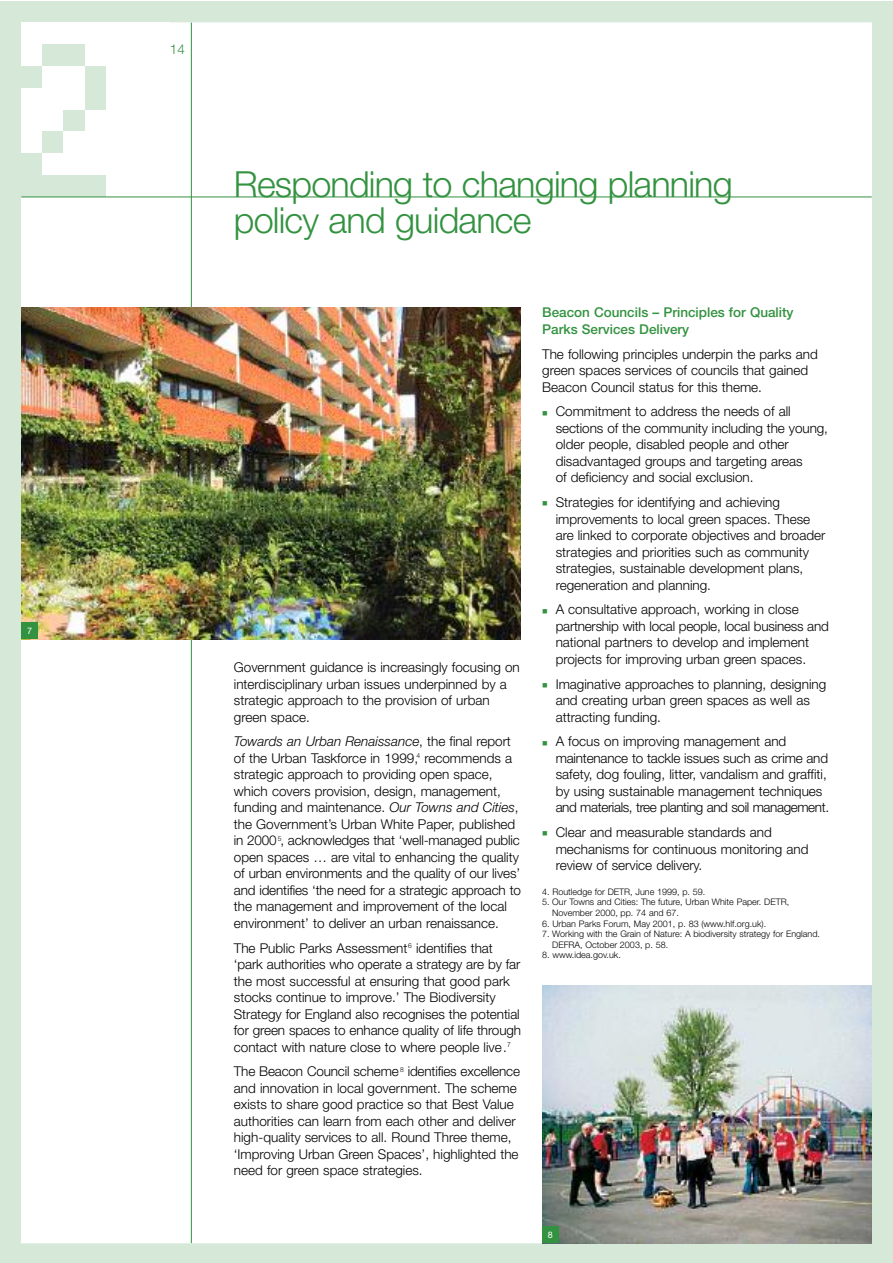
<style>
.page{position:relative;width:893px;height:1263px;background:#fff}
.page>*{position:absolute;margin:0;border:0;box-sizing:border-box;transform-origin:0 0}
.t1{font:300 36px/36px "Helvetica Neue";letter-spacing:-.02em;color:#32923f}
.t2{font:300 13.5px/16.5px "Helvetica Neue";color:#000}
.t3{font:500 13.5px/16.5px "Helvetica Neue";color:#32923f}
.t4{font:300 13.5px "Helvetica Neue";color:#32923f}
.t5{font:300 9px/10.5px "Helvetica Neue";color:#000}
.t6{font:9px "Helvetica Neue";color:#fff}
.s1{font-style:italic}
.s2{color:#32923f}
</style>
<div class="page">
<div style="left:0;top:1px;width:892px;height:1262px;background:#d6e9d9"></div>
<div style="left:22px;top:23px;width:849px;height:1220px;background:#fff"></div>
<div style="left:21px;top:23px;width:22px;height:21px;background:#fff"></div>
<div style="left:21px;top:44px;width:22px;height:22px;background:#fff"></div>
<div style="left:43px;top:44px;width:21px;height:22px;background:#d6e9d9"></div>
<div style="left:64px;top:44px;width:21px;height:22px;background:#d6e9d9"></div>
<div style="left:21px;top:66px;width:22px;height:22px;background:#d6e9d9"></div>
<div style="left:21px;top:88px;width:22px;height:22px;background:#fff"></div>
<div style="left:21px;top:110px;width:22px;height:22px;background:#fff"></div>
<div style="left:64px;top:110px;width:21px;height:22px;background:#d6e9d9"></div>
<div style="left:85px;top:66px;width:21px;height:22px;background:#d6e9d9"></div>
<div style="left:85px;top:88px;width:21px;height:22px;background:#d6e9d9"></div>
<div style="left:21px;top:132px;width:22px;height:21px;background:#fff"></div>
<div style="left:43px;top:132px;width:21px;height:21px;background:#d6e9d9"></div>
<div style="left:21px;top:153px;width:22px;height:22px;background:#d6e9d9"></div>
<div style="left:21px;top:175px;width:22px;height:22px;background:#d6e9d9"></div>
<div style="left:43px;top:175px;width:21px;height:22px;background:#d6e9d9"></div>
<div style="left:64px;top:175px;width:21px;height:22px;background:#d6e9d9"></div>
<div style="left:85px;top:175px;width:21px;height:22px;background:#d6e9d9"></div>
<hr style="left:21px;top:197px;width:851px;height:1px;background:#32923f">
<hr style="left:191px;top:23px;width:1px;height:1220px;background:#32923f">
<img style="left:542px;top:986px;width:330px;height:257px">
<img style="left:21px;top:307px;width:500px;height:332px">
<div style="left:21px;top:623px;width:17px;height:16px;background:#32923f"></div>
<div style="left:542px;top:1226px;width:17px;height:17px;background:#32923f"></div>
<p class="t6" style="left:27px;top:628px;width:7px">7</p>
<p class="t4" style="left:170px;top:44px;width:17px">14</p>
<h1 class="t1" style="left:234px;top:170px;width:500px">Responding to changing planning policy and guidance</h1>
<p class="t2" style="left:234px;top:660px;width:287px">Government guidance is increasingly focusing on interdisciplinary urban issues underpinned by a strategic approach to the provision of urban green space.</p>
<p class="t2" style="left:234px;top:734px;width:289px"><span class="s1">Towards an Urban Renaissance</span>, the final report of the Urban Taskforce in 1999,<sup>4</sup> recommends a strategic approach to providing open space, which covers provision, design, management, funding and maintenance. <span class="s1">Our Towns and Cities</span>, the Government’s Urban White Paper, published in 2000 <sup>5</sup>, acknowledges that ‘well-managed public open spaces … are vital to enhancing the quality of urban environments and the quality of our lives’ and identifies ‘the need for a strategic approach to the management and improvement of the local environment’ to deliver an urban renaissance.</p>
<p class="t2" style="left:234px;top:941px;width:289px">The Public Parks Assessment<sup>6</sup> identifies that ‘park authorities who operate a strategy are by far the most successful at ensuring that good park stocks continue to improve.’ The Biodiversity Strategy for England also recognises the potential for green spaces to enhance quality of life through contact with nature close to where people live.<sup>7</sup></p>
<p class="t2" style="left:234px;top:1064px;width:288px">The Beacon Council scheme <sup>8</sup> identifies excellence and innovation in local government. The scheme exists to share good practice so that Best Value authorities can learn from each other and deliver high-quality services to all. Round Three theme, ‘Improving Urban Green Spaces’, highlighted the need for green space strategies.</p>
<p class="t3" style="left:542px;top:305px;width:253px">Beacon Councils – Principles for Quality<br>Parks Services Delivery</p>
<p class="t2" style="left:542px;top:347px;width:277px">The following principles underpin the parks and green spaces services of councils that gained<br>Beacon Council status for this theme.</p>
<p class="t2" style="left:556px;top:404px;width:274px;text-indent:-14px"><span class="s2">■</span> Commitment to address the needs of all sections of the community including the young, older people, disabled people and other disadvantaged groups and targeting areas<br>of deficiency and social exclusion.</p>
<p class="t2" style="left:556px;top:495px;width:271px;text-indent:-14px"><span class="s2">■</span> Strategies for identifying and achieving improvements to local green spaces. These are linked to corporate objectives and broader strategies and priorities such as community strategies, sustainable development plans, regeneration and planning.</p>
<p class="t2" style="left:556px;top:602px;width:275px;text-indent:-14px"><span class="s2">■</span> A consultative approach, working in close partnership with local people, local business and national partners to develop and implement projects for improving urban green spaces.</p>
<p class="t2" style="left:556px;top:677px;width:272px;text-indent:-14px"><span class="s2">■</span> Imaginative approaches to planning, designing and creating urban green spaces as well as attracting funding.</p>
<p class="t2" style="left:556px;top:734px;width:275px;text-indent:-14px"><span class="s2">■</span> A focus on improving management and maintenance to tackle issues such as crime and safety, dog fouling, litter, vandalism and graffiti, by using sustainable management techniques and materials, tree planting and soil management.</p>
<p class="t2" style="left:556px;top:825px;width:254px;text-indent:-14px"><span class="s2">■</span> Clear and measurable standards and mechanisms for continuous monitoring and review of service delivery.</p>
<p class="t5" style="left:542px;top:887px;width:165px">4. Routledge for DETR, June 1999, p. 59.</p>
<p class="t5" style="left:552px;top:898px;width:238px;text-indent:-10px">5. Our Towns and Cities: The future, Urban White Paper. DETR,<br>November 2000, pp. 74 and 67.</p>
<p class="t5" style="left:542px;top:919px;width:226px">6. Urban Parks Forum, May 2001, p. 83 (www.hlf.org.uk).</p>
<p class="t5" style="left:552px;top:929px;width:269px;text-indent:-10px">7. Working with the Grain of Nature: A biodiversity strategy for England.<br>DEFRA, October 2003, p. 58.</p>
<p class="t5" style="left:542px;top:950px;width:80px">8. www.idea.gov.uk.</p>
<p class="t6" style="left:548px;top:1232px;width:7px">8</p>
</div>
